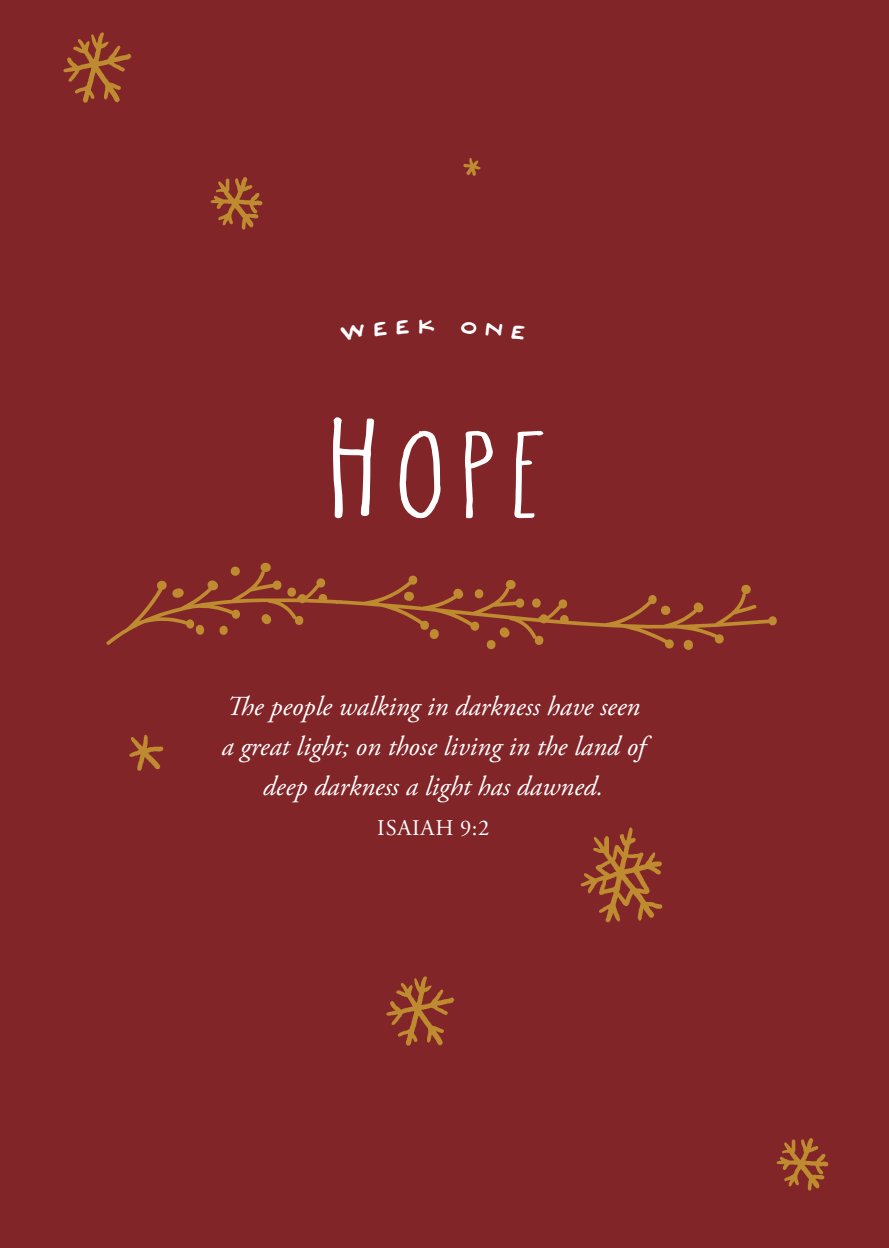
<style>
.page{position:relative;width:889px;height:1248px;background:#fff}
.page>*{position:absolute;margin:0;border:0;box-sizing:border-box;transform-origin:0 0}
.t1{font:700 expanded 160px "Pringleton";color:#fff}
.t2{font:italic 27.5px/40px "Adobe Garamond Pro";color:#fff;text-align:center}
.t3{font:22.5px "Adobe Garamond Pro";letter-spacing:.035em;color:#fff}
.t4{font:20px "Bingobongo";color:#fff}
.s1{font-size:185px}
</style>
<div class="page">
<div style="left:0;top:0;width:888px;height:1248px;background:#822528"></div>
<svg style="left:487px;top:646px;width:8px;height:4px"></svg>
<svg style="left:665px;top:646px;width:9px;height:3px"></svg>
<svg style="left:684px;top:646px;width:8px;height:4px"></svg>
<svg style="left:771px;top:616px;width:6px;height:10px"></svg>
<svg style="left:106px;top:563px;width:665px;height:83px"></svg>
<img style="left:580px;top:828px;width:82px;height:94px">
<img style="left:210px;top:178px;width:52px;height:51px">
<img style="left:776px;top:1139px;width:52px;height:51px">
<img style="left:463px;top:158px;width:17px;height:18px">
<img style="left:64px;top:33px;width:68px;height:69px">
<img style="left:386px;top:976px;width:68px;height:69px">
<img style="left:129px;top:735px;width:35px;height:36px">
<p class="t4" style="left:418px;top:314px;width:17px">k</p>
<h1 class="t1" style="left:326px;top:361px;width:221px"><span class="s1">H</span>OPE</h1>
<p class="t2" style="left:221px;top:687px;width:425px">The people walking in darkness have seen a great light; on those living in the land of deep darkness a light has dawned.</p>
<p class="t3" style="left:377px;top:815px;width:113px">ISAIAH 9:2</p>
</div>
